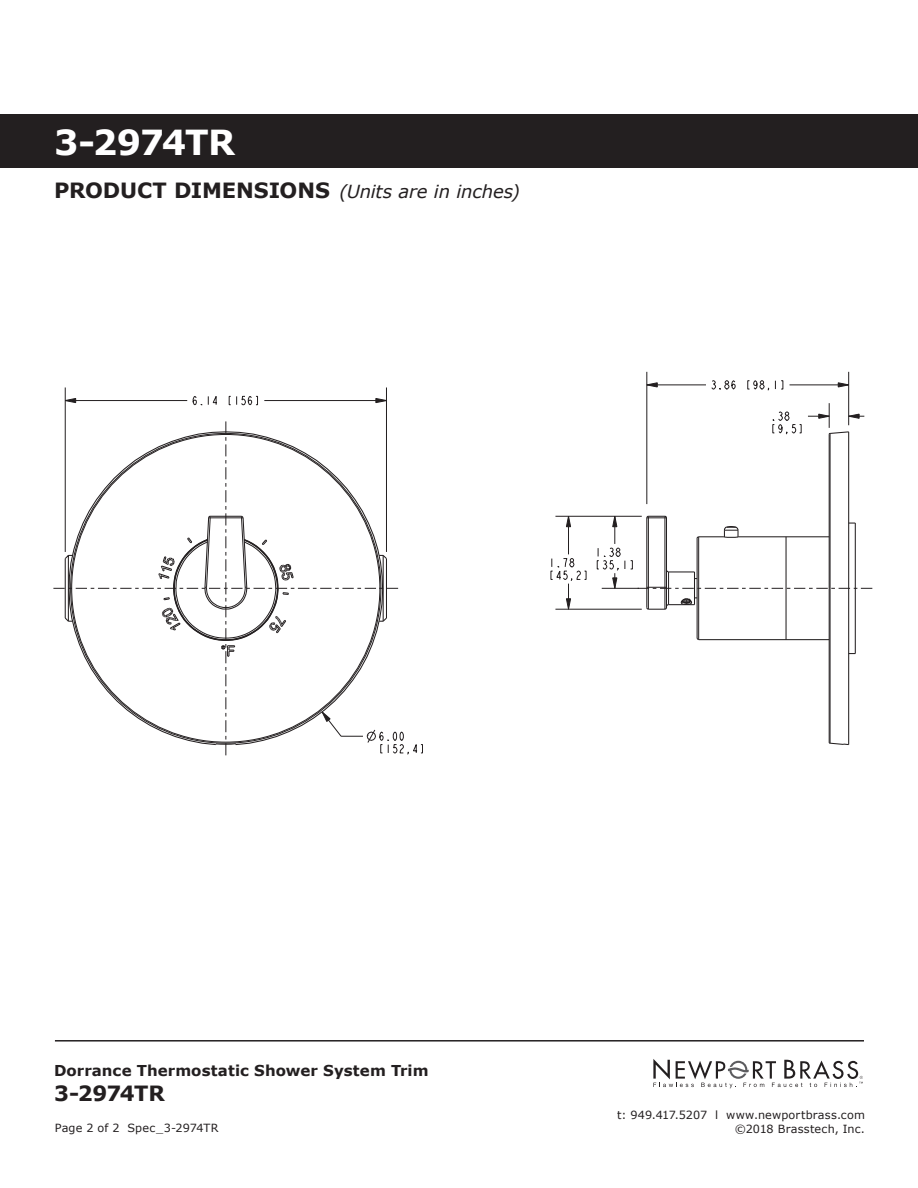
<style>
.page{position:relative;width:918px;height:1188px;background:#fff}
.page>*{position:absolute;margin:0;border:0;box-sizing:border-box;transform-origin:0 0}
.t1{font:700 34.5px "Verdana";letter-spacing:-.035em;color:#fff}
.t2{font:700 21px "Verdana";letter-spacing:-.03em;color:#231f20}
.t3{font:italic 18px "Verdana";letter-spacing:-.01em;color:#231f20}
.t4{font:700 15px "Verdana";letter-spacing:.005em;color:#231f20}
.t5{font:11.25px/13.5px "Verdana";letter-spacing:.015em;color:#231f20;text-align:right}
.s1{font-weight:700;font-style:normal;font-size:21px}
</style>
<div class="page">
<svg style="left:653px;top:1059px;width:210px;height:29px"></svg>
<hr style="left:55px;top:1040px;width:809px;height:2px;background:#231f20">
<div style="left:0;top:114px;width:918px;height:54px;background:#231f20"></div>
<svg style="left:192px;top:396px;width:10px;height:10px"></svg>
<svg style="left:208px;top:396px;width:9px;height:9px"></svg>
<svg style="left:229px;top:395px;width:29px;height:11px"></svg>
<svg style="left:375px;top:398px;width:11px;height:5px"></svg>
<svg style="left:66px;top:398px;width:10px;height:5px"></svg>
<svg style="left:711px;top:380px;width:25px;height:10px"></svg>
<svg style="left:747px;top:380px;width:36px;height:11px"></svg>
<svg style="left:838px;top:382px;width:10px;height:6px"></svg>
<svg style="left:646px;top:382px;width:12px;height:6px"></svg>
<svg style="left:772px;top:411px;width:30px;height:24px"></svg>
<svg style="left:566px;top:517px;width:5px;height:10px"></svg>
<hr style="left:698px;top:537px;width:1px;height:103px;background:#231f20">
<hr style="left:830px;top:433px;width:1px;height:310px;background:#231f20">
<hr style="left:65px;top:387px;width:1px;height:165px;background:#231f20">
<hr style="left:386px;top:387px;width:1px;height:165px;background:#231f20">
<hr style="left:264px;top:400px;width:122px;height:1px;background:#231f20">
<hr style="left:65px;top:400px;width:122px;height:1px;background:#231f20">
<hr style="left:568px;top:516px;width:1px;height:38px;background:#231f20">
<svg style="left:550px;top:558px;width:37px;height:51px"></svg>
<hr style="left:647px;top:372px;width:1px;height:132px;background:#231f20">
<hr style="left:555px;top:609px;width:87px;height:1px;background:#231f20">
<hr style="left:848px;top:372px;width:1px;height:53px;background:#231f20">
<hr style="left:555px;top:516px;width:87px;height:1px;background:#231f20">
<hr style="left:790px;top:385px;width:59px;height:1px;background:#231f20">
<hr style="left:647px;top:385px;width:59px;height:1px;background:#231f20">
<hr style="left:697px;top:538px;width:1px;height:100px;background:#231f20">
<hr style="left:699px;top:639px;width:130px;height:1px;background:#231f20">
<hr style="left:786px;top:537px;width:1px;height:103px;background:#231f20">
<hr style="left:829px;top:434px;width:1px;height:308px;background:#231f20">
<svg style="left:828px;top:741px;width:22px;height:4px"></svg>
<hr style="left:848px;top:432px;width:1px;height:313px;background:#231f20">
<hr style="left:855px;top:523px;width:1px;height:131px;background:#231f20">
<svg style="left:53px;top:421px;width:370px;height:335px"></svg>
<svg style="left:696px;top:637px;width:4px;height:4px"></svg>
<svg style="left:597px;top:515px;width:275px;height:96px"></svg>
<svg style="left:808px;top:403px;width:56px;height:33px"></svg>
<h1 class="t1" style="left:54px;top:118px;width:183px">3-2974TR</h1>
<h3 class="t3" style="left:54px;top:179px;width:467px"><span class="s1">PRODUCT DIMENSIONS</span> (Units are in inches)</h3>
<h3 class="t4" style="left:54px;top:1060px;width:376px">Dorrance Thermostatic Shower System Trim</h3>
<h2 class="t2" style="left:54px;top:1078px;width:112px">3-2974TR</h2>
<p class="t5" style="left:55px;top:1121px;width:165px">Page 2 of 2 Spec_3-2974TR</p>
<p class="t5" style="left:617px;top:1108px;width:249px">t: 949.417.5207 l www.newportbrass.com ©2018 Brasstech, Inc.</p>
</div>
